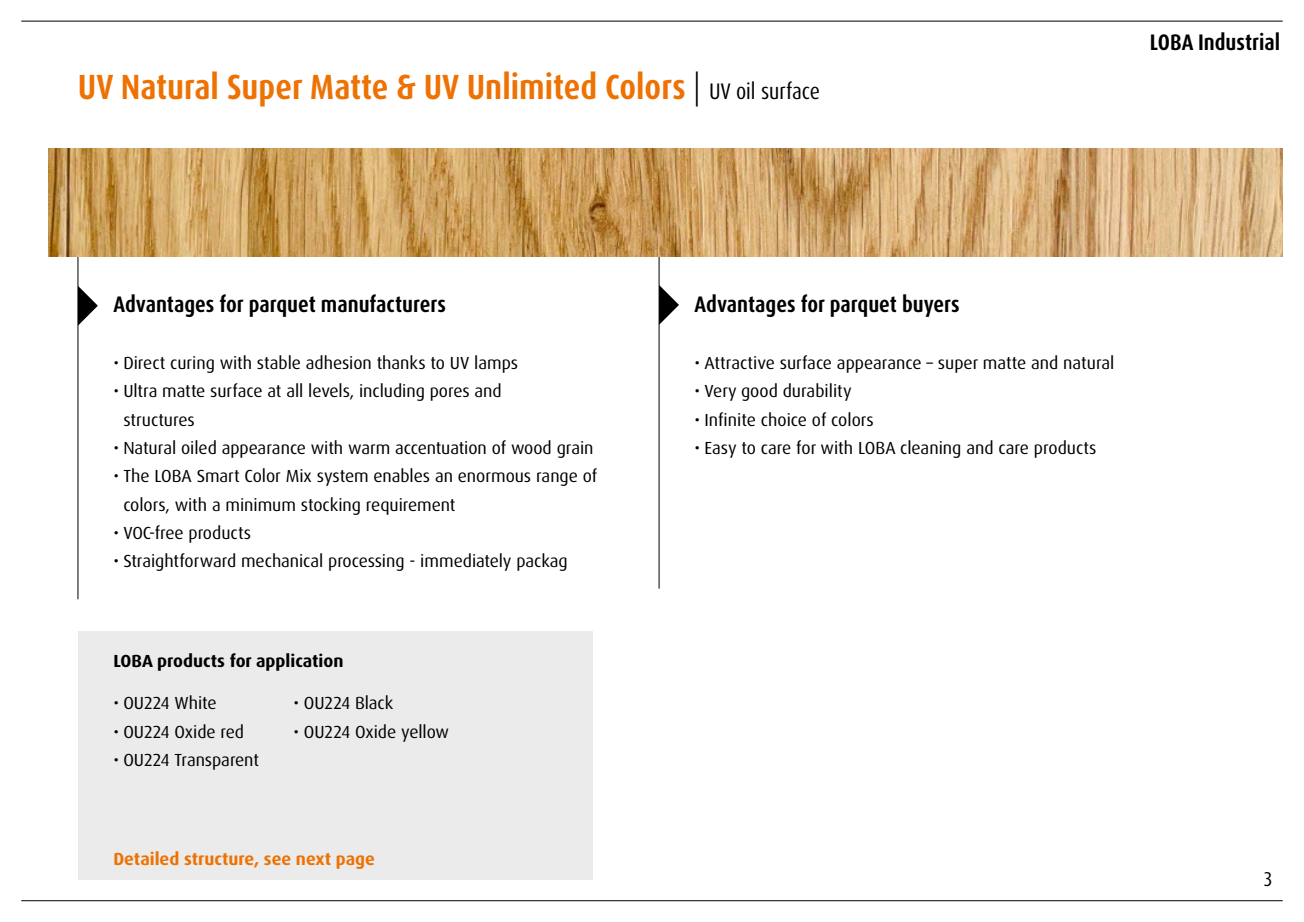
<style>
.page{position:relative;width:1304px;height:922px;background:#fff}
.page>*{position:absolute;margin:0;border:0;box-sizing:border-box;transform-origin:0 0}
.t1{font:700 condensed 35px "Dax Pro";color:#ee7203}
.t2{font:700 condensed 22.5px "Dax Pro";color:#000}
.t3{font:condensed 20px "Dax Pro";color:#000}
.t4{font:17.5px/28.4px "Dax Pro";color:#000}
.t5{font:700 17.5px "Dax Pro";color:#ee7203}
.t6{font:700 17.5px "Dax Pro";color:#000}
.s1{font-weight:300;color:#000}
.s2{font-weight:400;font-size:22.5px;color:#000}
</style>
<div class="page">
<hr style="left:21px;top:21px;width:1262px;height:1px;background:#000">
<hr style="left:21px;top:900px;width:1262px;height:1px;background:#000">
<div style="left:78px;top:631px;width:515px;height:248px;background:#ebebeb"></div>
<hr style="left:659px;top:220px;width:1px;height:368px;background:#000">
<hr style="left:78px;top:221px;width:1px;height:378px;background:#000">
<svg style="left:78px;top:286px;width:20px;height:39px"></svg>
<svg style="left:659px;top:285px;width:20px;height:40px"></svg>
<img style="left:48px;top:149px;width:1235px;height:107px">
<h1 class="t1" style="left:78px;top:65px;width:744px">UV Natural Super Matte &amp; UV Unlimited Colors <span class="s1">|</span> <span class="s2">UV oil surface</span></h1>
<p class="t2" style="left:1150px;top:27px;width:132px">LOBA Industrial</p>
<p class="t2" style="left:113px;top:290px;width:334px">Advantages for parquet manufacturers</p>
<p class="t4" style="left:113px;top:348px;width:406px">• Direct curing with stable adhesion thanks to UV lamps</p>
<p class="t4" style="left:123px;top:377px;width:380px;text-indent:-10px">• Ultra matte surface at all levels, including pores and structures</p>
<p class="t4" style="left:113px;top:433px;width:482px">• Natural oiled appearance with warm accentuation of wood grain</p>
<p class="t4" style="left:123px;top:462px;width:475px;text-indent:-10px">• The LOBA Smart Color Mix system enables an enormous range of colors, with a minimum stocking requirement</p>
<p class="t4" style="left:113px;top:518px;width:139px">• VOC-free products</p>
<p class="t4" style="left:113px;top:547px;width:456px">• Straightforward mechanical processing - immediately packag</p>
<p class="t6" style="left:113px;top:649px;width:232px">LOBA products for application</p>
<p class="t4" style="left:113px;top:688px;width:105px">• OU224 White</p>
<p class="t4" style="left:293px;top:688px;width:101px">• OU224 Black</p>
<p class="t4" style="left:113px;top:717px;width:132px">• OU224 Oxide red</p>
<p class="t4" style="left:293px;top:717px;width:157px">• OU224 Oxide yellow</p>
<p class="t4" style="left:113px;top:745px;width:147px">• OU224 Transparent</p>
<p class="t5" style="left:113px;top:847px;width:263px">Detailed structure, see next page</p>
<p class="t2" style="left:694px;top:290px;width:267px">Advantages for parquet buyers</p>
<p class="t4" style="left:694px;top:348px;width:421px">• Attractive surface appearance – super matte and natural</p>
<p class="t4" style="left:694px;top:377px;width:159px">• Very good durability</p>
<p class="t4" style="left:694px;top:405px;width:181px">• Infinite choice of colors</p>
<p class="t4" style="left:694px;top:433px;width:403px">• Easy to care for with LOBA cleaning and care products</p>
<p class="t3" style="left:1264px;top:866px;width:11px">3</p>
</div>
